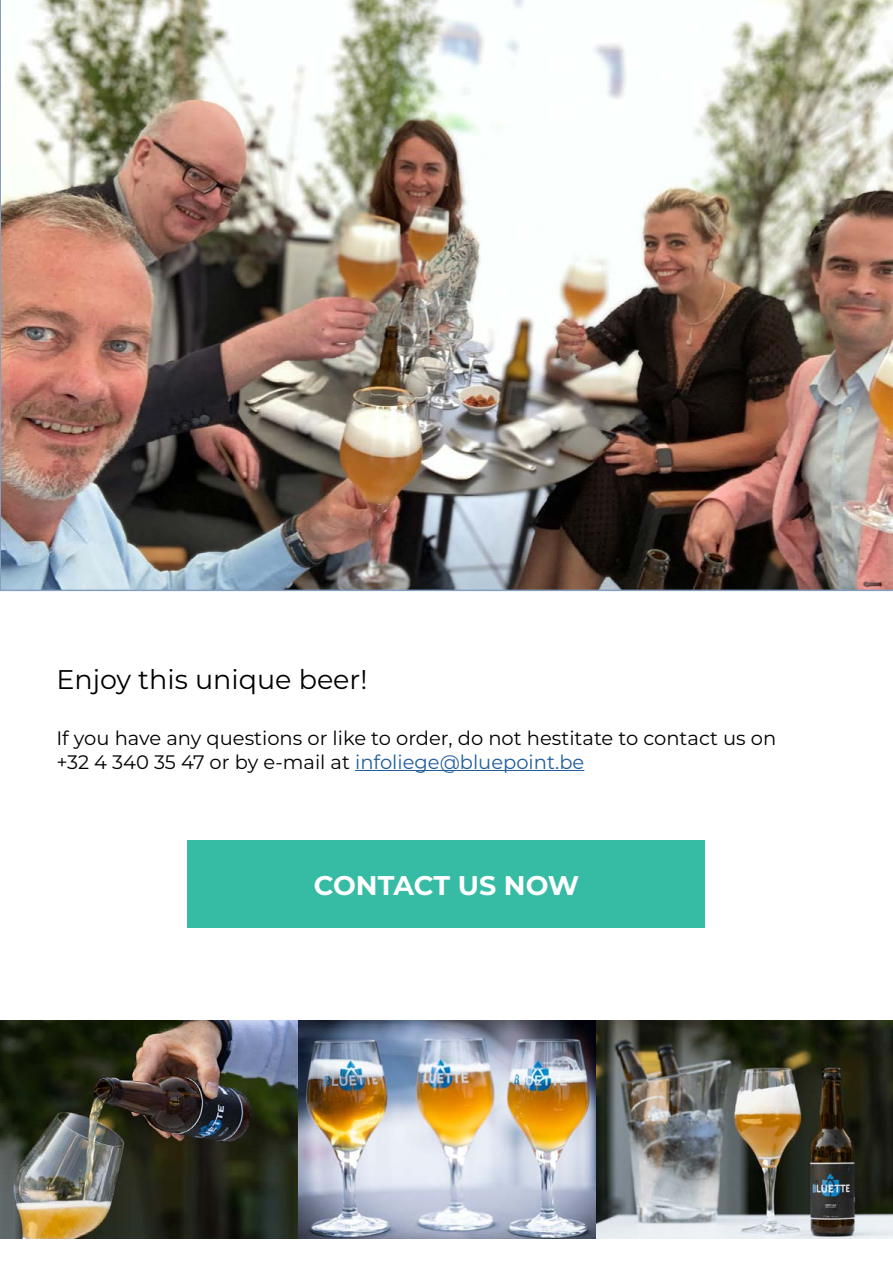
<style>
.page{position:relative;width:893px;height:1263px;background:#fff}
.page>*{position:absolute;margin:0;border:0;box-sizing:border-box;transform-origin:0 0}
.t1{font:27px "Montserrat";color:#000}
.t2{font:700 27px "Montserrat";letter-spacing:-.005em;color:#fff}
.t3{font:19.5px/23.4px "Montserrat";color:#000}
.s1{color:#215e9e}
</style>
<div class="page">
<img style="left:0;top:1020px;width:893px;height:219px">
<img style="left:0;top:0;width:893px;height:591px">
<hr style="left:355px;top:770px;width:229px;height:1px;background:#215e9e">
<div style="left:188px;top:840px;width:517px;height:88px;background:#36bba5"></div>
<h1 class="t1" style="left:56px;top:661px;width:313px">Enjoy this unique beer!</h1>
<p class="t3" style="left:56px;top:726px;width:721px">If you have any questions or like to order, do not hestitate to contact us on +32 4 340 35 47 or by e-mail at <span class="s1">infoliege@bluepoint.be</span></p>
<h1 class="t2" style="left:314px;top:866px;width:267px">CONTACT US NOW</h1>
</div>
